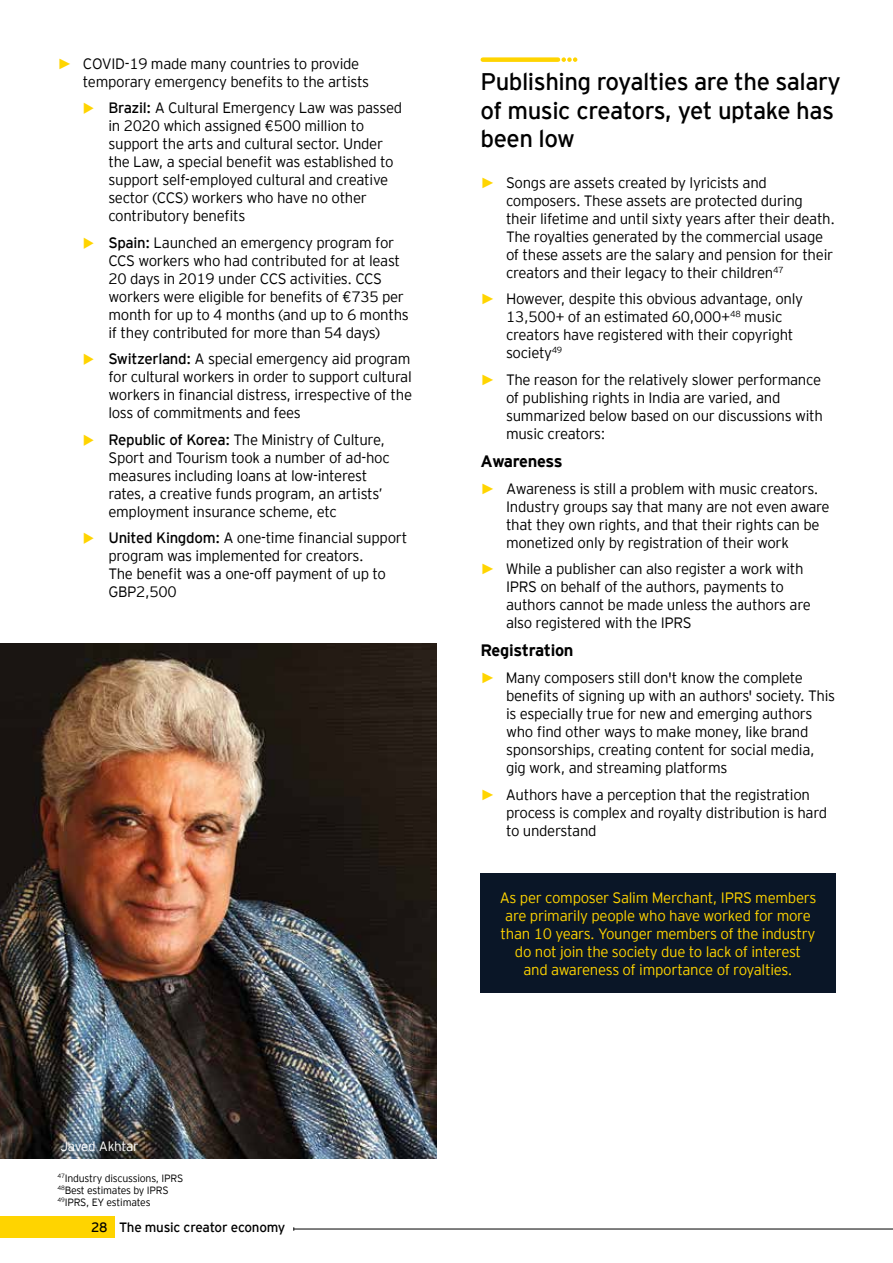
<style>
.page{position:relative;width:893px;height:1263px;background:#fff}
.page>*{position:absolute;margin:0;border:0;box-sizing:border-box;transform-origin:0 0}
.t1{font:24px/28.5px "EY Interstate";letter-spacing:-.02em;color:#000}
.t2{font:700 16.5px "EY Interstate";letter-spacing:-.02em;color:#000}
.t3{font:300 15px/18px "EY Interstate";letter-spacing:-.02em;color:#000}
.t4{font:300 15px/18px "EY Interstate";letter-spacing:-.02em;color:#ffd400;text-align:center}
.t5{font:13.5px "EY Interstate";letter-spacing:-.02em;color:#000}
.t6{font:300 13.5px "EY Interstate";letter-spacing:-.02em;color:#fff}
.t7{font:300 10.5px/12px "EY Interstate";letter-spacing:-.02em;color:#000}
.s1{font-family:"Arial";font-weight:400;color:#ffd500}
.s2{font-style:inherit}
</style>
<div class="page">
<div style="left:0;top:1216px;width:115px;height:21px;background:#ffd400"></div>
<hr style="left:294px;top:1228px;width:599px;height:1px;background:#000">
<div style="left:483px;top:57px;width:75px;height:5px;background:#ffd400"></div>
<svg style="left:561px;top:57px;width:16px;height:5px"></svg>
<div style="left:480px;top:874px;width:356px;height:119px;background:#0a1627"></div>
<img style="left:0;top:643px;width:437px;height:515px">
<p class="t3" style="left:83px;top:54px;width:288px;text-indent:-26px"><span class="s1">►</span> COVID-19 made many countries to provide temporary emergency benefits to the artists</p>
<p class="t3" style="left:108px;top:98px;width:295px"><span class="s2">Brazil:</span> A Cultural Emergency Law was passed in 2020 which assigned €500 million to support the arts and cultural sector. Under the Law, a special benefit was established to support self-employed cultural and creative sector (CCS) workers who have no other contributory benefits</p>
<p class="t3" style="left:108px;top:233px;width:302px"><span class="s2">Spain:</span> Launched an emergency program for CCS workers who had contributed for at least 20 days in 2019 under CCS activities. CCS workers were eligible for benefits of €735 per month for up to 4 months (and up to 6 months if they contributed for more than 54 days)</p>
<p class="t3" style="left:108px;top:349px;width:305px;text-align:justify"><span class="s2">Switzerland:</span> A special emergency aid program for cultural workers in order to support cultural workers in financial distress, irrespective of the loss of commitments and fees</p>
<p class="t3" style="left:108px;top:430px;width:283px"><span class="s2">Republic of Korea:</span> The Ministry of Culture, Sport and Tourism took a number of ad-hoc measures including loans at low-interest rates, a creative funds program, an artists’ employment insurance scheme, etc</p>
<p class="t3" style="left:108px;top:528px;width:300px"><span class="s2">United Kingdom:</span> A one-time financial support program was implemented for creators.<br>The benefit was a one-off payment of up to GBP2,500</p>
<p class="t6" style="left:60px;top:1137px;width:80px">Javed Akhtar</p>
<p class="t7" style="left:57px;top:1171px;width:127px"><sup>47</sup>Industry discussions, IPRS<br><sup>48</sup>Best estimates by IPRS<br><sup>49</sup>IPRS, EY estimates</p>
<p class="t5" style="left:91px;top:1217px;width:196px">28 The music creator economy</p>
<h1 class="t1" style="left:480px;top:66px;width:362px">Publishing royalties are the salary of music creators, yet uptake has been low</h1>
<p class="t3" style="left:506px;top:173px;width:331px;text-indent:-26px"><span class="s1">►</span> Songs are assets created by lyricists and composers. These assets are protected during their lifetime and until sixty years after their death.<br>The royalties generated by the commercial usage of these assets are the salary and pension for their creators and their legacy to their children<sup>47</sup></p>
<p class="t3" style="left:506px;top:289px;width:299px;text-indent:-26px"><span class="s1">►</span> However, despite this obvious advantage, only 13,500+ of an estimated 60,000+<sup>48</sup> music creators have registered with their copyright society<sup>49</sup></p>
<p class="t3" style="left:506px;top:370px;width:318px;text-indent:-26px"><span class="s1">►</span> The reason for the relatively slower performance of publishing rights in India are varied, and summarized below based on our discussions with music creators:</p>
<p class="t2" style="left:480px;top:449px;width:84px">Awareness</p>
<p class="t3" style="left:506px;top:479px;width:325px;text-indent:-26px"><span class="s1">►</span> Awareness is still a problem with music creators.<br>Industry groups say that many are not even aware that they own rights, and that their rights can be monetized only by registration of their work</p>
<p class="t3" style="left:506px;top:559px;width:306px;text-indent:-26px"><span class="s1">►</span> ►While a publisher can also register a work with IPRS on behalf of the authors, payments to authors cannot be made unless the authors are also registered with the IPRS</p>
<p class="t2" style="left:480px;top:639px;width:95px">Registration</p>
<p class="t3" style="left:506px;top:668px;width:331px;text-indent:-26px"><span class="s1">►</span> ►Many composers still don't know the complete benefits of signing up with an authors' society. This is especially true for new and emerging authors who find other ways to make money, like brand sponsorships, creating content for social media, gig work, and streaming platforms</p>
<p class="t3" style="left:506px;top:785px;width:323px;text-indent:-26px"><span class="s1">►</span> ►Authors have a perception that the registration process is complex and royalty distribution is hard to understand</p>
<p class="t4" style="left:500px;top:888px;width:318px">As per composer Salim Merchant, IPRS members are primarily people who have worked for more than 10 years. Younger members of the industry do not join the society due to lack of interest<br>and awareness of importance of royalties.</p>
</div>
